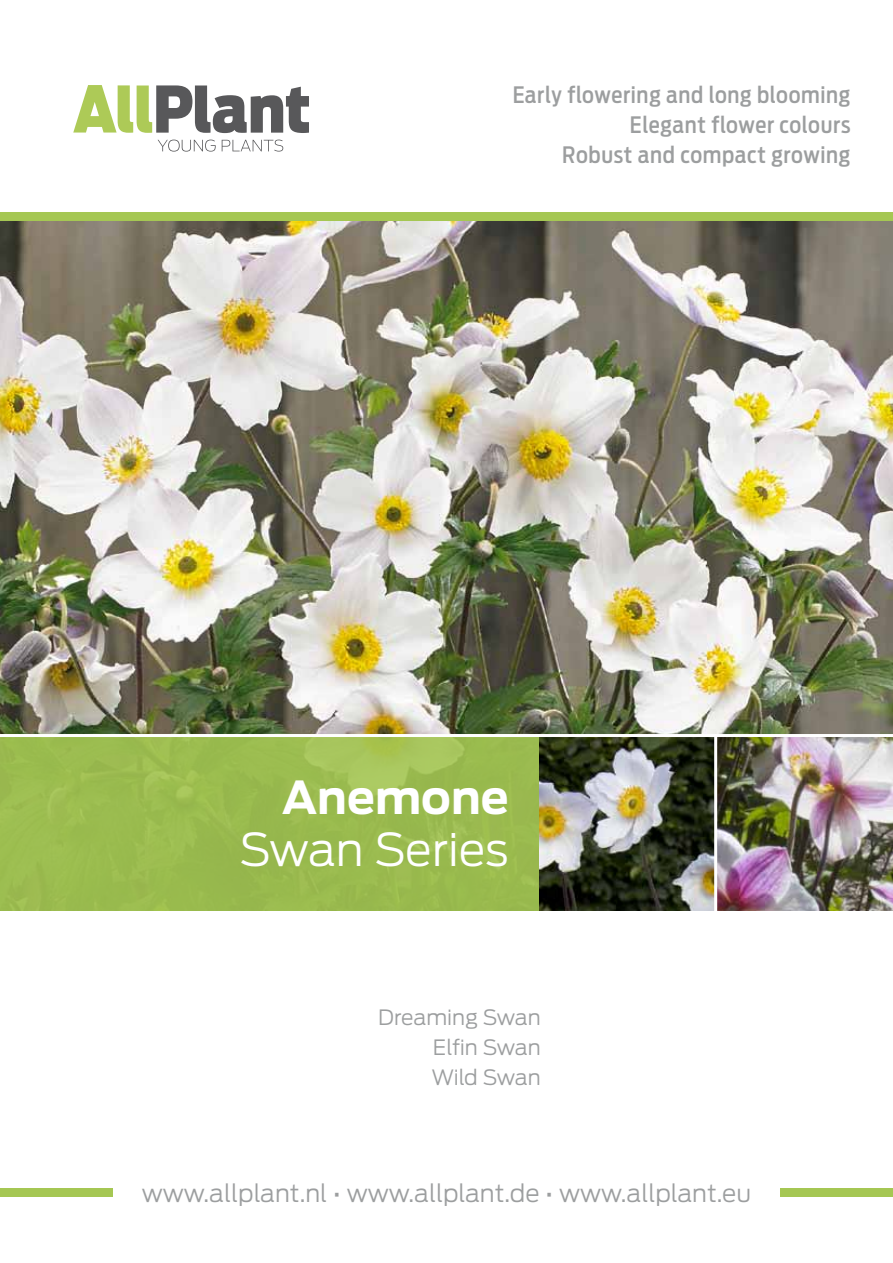
<style>
.page{position:relative;width:893px;height:1263px;background:#fff}
.page>*{position:absolute;margin:0;border:0;box-sizing:border-box;transform-origin:0 0}
.t1{font:300 45px "Antenna";letter-spacing:-.005em;color:#fff}
.t2{font:700 45px "Antenna";color:#fff}
.t3{font:300 24px "Antenna";color:#9c9e9f}
.t4{font:500 22.5px/30px "Antenna Cond";letter-spacing:.03em;color:#9c9e9f;text-align:right}
.t5{font:300 21px/30px "Antenna";letter-spacing:-.015em;color:#9c9e9f;text-align:justify}
</style>
<div class="page">
<div style="left:0;top:213px;width:893px;height:17px;background:#a5c753"></div>
<img style="left:0;top:221px;width:893px;height:513px">
<div style="left:0;top:734px;width:540px;height:176px;background:linear-gradient(to bottom,#9ebe52,#98b94d)"></div>
<svg style="left:158px;top:140px;width:58px;height:12px"></svg>
<svg style="left:222px;top:140px;width:61px;height:12px"></svg>
<svg style="left:73px;top:85px;width:236px;height:48px"></svg>
<img style="left:540px;top:737px;width:353px;height:173px">
<hr style="left:0;top:734px;width:893px;height:3px;background:#fff">
<hr style="left:714px;top:735px;width:3px;height:188px;background:#fff">
<div style="left:0;top:1188px;width:112px;height:9px;background:#a5c753"></div>
<div style="left:781px;top:1188px;width:112px;height:9px;background:#a5c753"></div>
<p class="t4" style="left:513px;top:80px;width:339px">Early flowering and long blooming<br>Elegant flower colours<br>Robust and compact growing</p>
<h1 class="t2" style="left:282px;top:770px;width:228px">Anemone</h1>
<h1 class="t1" style="left:239px;top:823px;width:271px">Swan Series</h1>
<p class="t5" style="left:431px;top:1002px;width:111px;text-indent:-53px">Dreaming Swan Elfin Swan Wild Swan</p>
<p class="t3" style="left:142px;top:1179px;width:611px">www.allplant.nl • www.allplant.de • www.allplant.eu</p>
</div>
